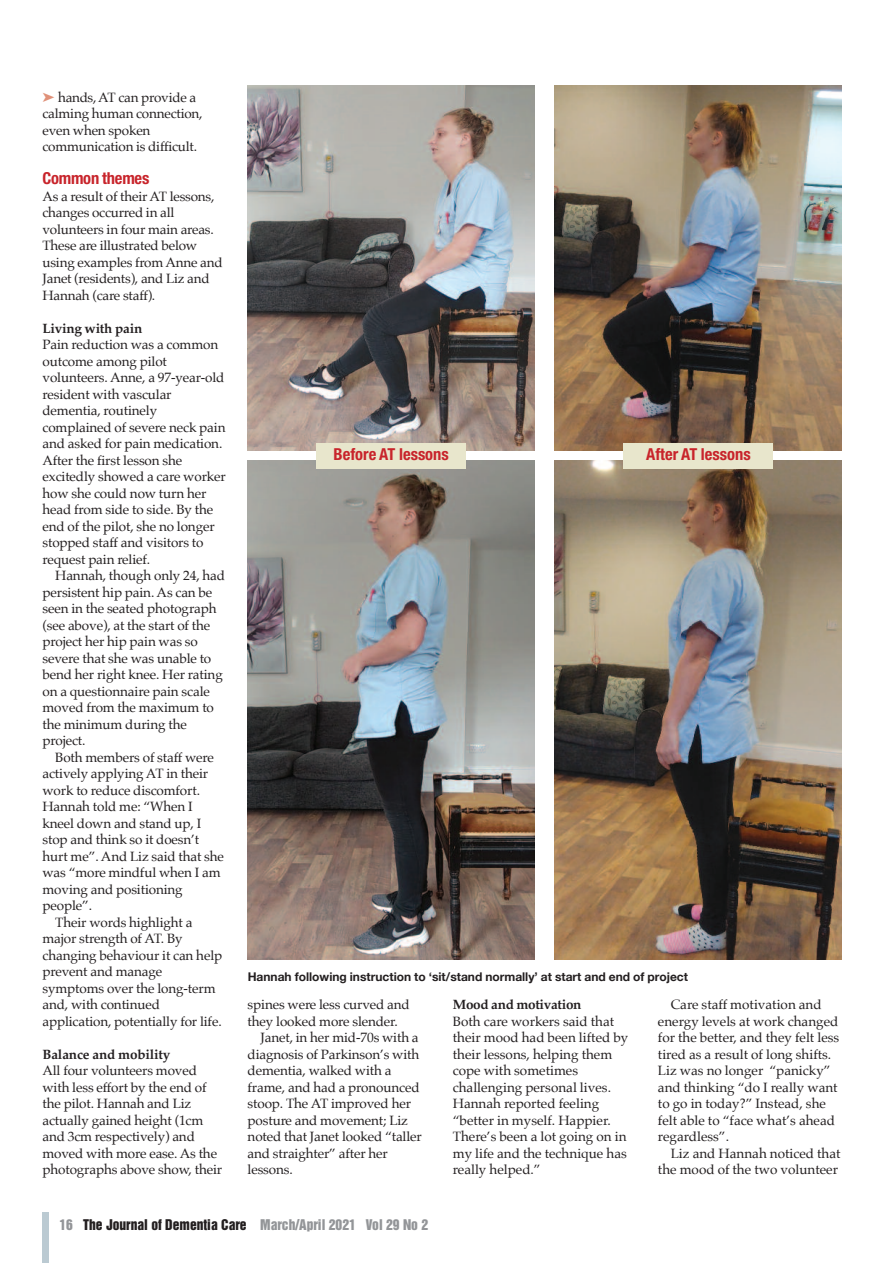
<style>
.page{position:relative;width:893px;height:1263px;background:#fff}
.page>*{position:absolute;margin:0;border:0;box-sizing:border-box;transform-origin:0 0}
.t1{font:700 condensed 16.5px "Helvetica Neue";color:#c8242b}
.t2{font:13.5px/16.5px "Palatino";letter-spacing:-.01em;color:#231f20}
.t3{font:13.5px "Helvetica Inserat";color:#939598}
.t4{font:700 13.5px "Palatino";letter-spacing:-.015em;color:#231f20}
.t5{font:700 12px "Helvetica Neue";color:#231f20}
.s1{color:#231f20}
</style>
<div class="page">
<div style="left:43px;top:1212px;width:6px;height:51px;background:#bbcad2"></div>
<img style="left:248px;top:85px;width:287px;height:366px">
<img style="left:555px;top:85px;width:287px;height:366px">
<img style="left:248px;top:460px;width:287px;height:500px">
<img style="left:555px;top:460px;width:287px;height:500px">
<div style="left:316px;top:443px;width:150px;height:26px;background:#e8e6cc"></div>
<div style="left:624px;top:443px;width:149px;height:26px;background:#e8e6cc"></div>
<p class="t2" style="left:43px;top:90px;width:162px;text-indent:16px">hands,AT can provide a calming human connection, even when spoken communication is difficult.</p>
<p class="t1" style="left:43px;top:172px;width:108px">Common themes</p>
<p class="t2" style="left:43px;top:189px;width:182px">As a result of their AT lessons, changes occurred in all volunteers in four main areas.<br>These are illustrated below using examples from Anne and<br>Janet (residents), and Liz and<br>Hannah (care staff).</p>
<p class="t4" style="left:43px;top:321px;width:101px">Living with pain</p>
<p class="t2" style="left:43px;top:337px;width:185px">Pain reduction was a common outcome among pilot volunteers. Anne, a 97-year-old resident with vascular dementia, routinely complained of severe neck pain and asked for pain medication.<br>After the first lesson she excitedly showed a care worker how she could now turn her head from side to side. By the end of the pilot, she no longer stopped staff and visitors to request pain relief.</p>
<p class="t2" style="left:43px;top:568px;width:184px;text-indent:13px">Hannah, though only 24, had persistent hip pain. As can be seen in the seated photograph (see above), at the start of the project her hip pain was so severe that she was unable to bend her right knee. Her rating on a questionnaire pain scale moved from the maximum to the minimum during the project.</p>
<p class="t2" style="left:55px;top:750px;width:160px">Both members of staff were</p>
<p class="t2" style="left:43px;top:766px;width:167px">actively applying AT in their</p>
<p class="t2" style="left:43px;top:783px;width:159px">work to reduce discomfort.</p>
<p class="t2" style="left:43px;top:799px;width:152px">Hannah told me: “When I</p>
<p class="t2" style="left:43px;top:816px;width:160px">kneel down and stand up, I</p>
<p class="t2" style="left:43px;top:832px;width:158px">stop and think so it doesn’t</p>
<p class="t2" style="left:43px;top:849px;width:183px">hurt me”. And Liz said that she</p>
<p class="t2" style="left:43px;top:865px;width:180px">was “more mindful when I am</p>
<p class="t2" style="left:43px;top:882px;width:142px">moving and positioning</p>
<p class="t2" style="left:43px;top:898px;width:51px">people”.</p>
<p class="t2" style="left:55px;top:915px;width:139px">Their words highlight a</p>
<p class="t2" style="left:42px;top:931px;width:142px">major strength of AT. By</p>
<p class="t2" style="left:42px;top:948px;width:181px">changing behaviour it can help</p>
<p class="t2" style="left:42px;top:964px;width:121px">prevent and manage</p>
<p class="t2" style="left:42px;top:981px;width:175px">symptoms over the long-term</p>
<p class="t2" style="left:42px;top:997px;width:119px">and, with continued</p>
<p class="t2" style="left:42px;top:1014px;width:181px">application, potentially for life.</p>
<p class="t4" style="left:42px;top:1047px;width:129px">Balance and mobility</p>
<p class="t2" style="left:42px;top:1063px;width:181px">All four volunteers moved with less effort by the end of the pilot. Hannah and Liz actually gained height (1cm and 3cm respectively) and moved with more ease. As the photographs above show, their</p>
<p class="t1" style="left:334px;top:448px;width:117px">Before AT lessons</p>
<p class="t1" style="left:646px;top:448px;width:106px">After AT lessons</p>
<p class="t5" style="left:248px;top:969px;width:442px">Hannah following instruction to ‘sit/stand normally’ at start and end of project</p>
<p class="t2" style="left:248px;top:997px;width:164px">spines were less curved and</p>
<p class="t2" style="left:248px;top:1014px;width:152px">they looked more slender.</p>
<p class="t2" style="left:260px;top:1030px;width:160px">Janet, in her mid-70s with a</p>
<p class="t2" style="left:248px;top:1047px;width:173px">diagnosis of Parkinson’s with</p>
<p class="t2" style="left:248px;top:1063px;width:145px">dementia, walked with a</p>
<p class="t2" style="left:248px;top:1080px;width:173px">frame, and had a pronounced</p>
<p class="t2" style="left:248px;top:1096px;width:165px">stoop. The AT improved her</p>
<p class="t2" style="left:248px;top:1113px;width:162px">posture and movement; Liz</p>
<p class="t2" style="left:248px;top:1129px;width:176px">noted that Janet looked “taller</p>
<p class="t2" style="left:248px;top:1146px;width:142px">and straighter” after her</p>
<p class="t2" style="left:248px;top:1162px;width:47px">lessons.</p>
<p class="t4" style="left:453px;top:998px;width:130px">Mood and motivation</p>
<p class="t2" style="left:453px;top:1014px;width:177px">Both care workers said that their mood had been lifted by their lessons, helping them cope with sometimes challenging personal lives.<br>Hannah reported feeling “better in myself. Happier.<br>There’s been a lot going on in my life and the technique has really helped.”</p>
<p class="t2" style="left:658px;top:997px;width:183px;text-indent:13px">Care staff motivation and energy levels at work changed for the better, and they felt less tired as a result of long shifts.<br>Liz was no longer “panicky” and thinking “do I really want to go in today?” Instead, she felt able to “face what’s ahead regardless”.</p>
<p class="t2" style="left:658px;top:1146px;width:184px;text-align:right">Liz and Hannah noticed that the mood of the two volunteer</p>
<p class="t3" style="left:60px;top:1219px;width:370px">16 <span class="s1">The Journal of Dementia Care</span> March/April 2021 Vol 29 No 2</p>
</div>
